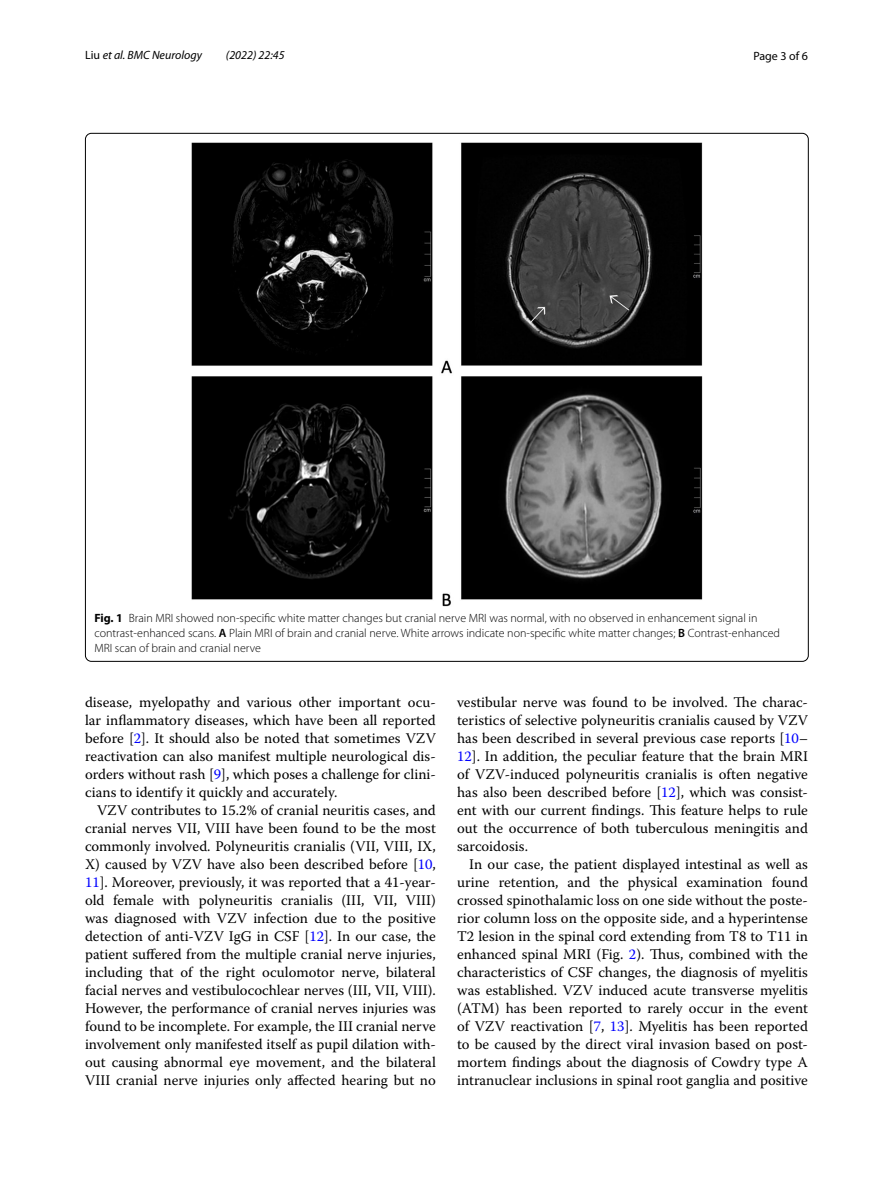
<style>
.page{position:relative;width:893px;height:1187px;background:#fff}
.page>*{position:absolute;margin:0;border:0;box-sizing:border-box;transform-origin:0 0}
.t1{font:14.7px/18px "Warnock Pro";color:#000;text-align:justify}
.t2{font:300 12px/15px "Myriad Pro";color:#000}
.t3{font:italic 12px "Myriad Pro";color:#000}
.t4{font:12px "Myriad Pro";color:#000}
.s1{font-style:normal}
.s2{font-weight:700}
.s3{font-weight:600}
.s4{color:#00f}
</style>
<div class="page">
<img style="left:192px;top:142px;width:510px;height:464px">
<p class="t3" style="left:85px;top:48px;width:118px"><span class="s1">Liu</span> et al. BMC Neurology</p>
<p class="t3" style="left:226px;top:48px;width:60px">(2022) 22:45</p>
<p class="t4" style="left:753px;top:48px;width:56px">Page 3 of 6</p>
<p class="t2" style="left:94px;top:610px;width:687px"><span class="s2">Fig. 1</span> Brain MRI showed non-specific white matter changes but cranial nerve MRI was normal, with no observed in enhancement signal in contrast-enhanced scans. <span class="s3">A</span> Plain MRI of brain and cranial nerve. White arrows indicate non-specific white matter changes; <span class="s3">B</span> Contrast-enhanced<br>MRI scan of brain and cranial nerve</p>
<p class="t1" style="left:85px;top:692px;width:352px">disease, myelopathy and various other important ocu&shy;lar inflammatory diseases, which have been all reported before [<span class="s4">2</span>]. It should also be noted that sometimes VZV reactivation can also manifest multiple neurological dis&shy;orders without rash [<span class="s4">9</span>], which poses a challenge for clini&shy;cians to identify it quickly and accurately.</p>
<p class="t1" style="left:85px;top:800px;width:352px;text-indent:12px">VZV contributes to 15.2% of cranial neuritis cases, and cranial nerves VII, VIII have been found to be the most commonly involved. Polyneuritis cranialis (VII, VIII, IX, X) caused by VZV have also been described before [<span class="s4">10</span>, <span class="s4">11</span>]. Moreover, previously, it was reported that a 41-year&shy;old female with polyneuritis cranialis (III, VII, VIII) was diagnosed with VZV infection due to the positive detection of anti-VZV IgG in CSF [<span class="s4">12</span>]. In our case, the patient suffered from the multiple cranial nerve injuries, including that of the right oculomotor nerve, bilateral facial nerves and vestibulocochlear nerves (III, VII, VIII).<br>However, the performance of cranial nerves injuries was found to be incomplete. For example, the III cranial nerve involvement only manifested itself as pupil dilation with&shy;out causing abnormal eye movement, and the bilateral VIII cranial nerve injuries only affected hearing but no</p>
<p class="t1" style="left:457px;top:692px;width:352px">vestibular nerve was found to be involved. The charac&shy;teristics of selective polyneuritis cranialis caused by VZV has been described in several previous case reports [<span class="s4">10</span>– <span class="s4">12</span>]. In addition, the peculiar feature that the brain MRI of VZV-induced polyneuritis cranialis is often negative has also been described before [<span class="s4">12</span>], which was consist&shy;ent with our current findings. This feature helps to rule out the occurrence of both tuberculous meningitis and sarcoidosis.</p>
<p class="t1" style="left:457px;top:854px;width:352px;text-indent:12px">In our case, the patient displayed intestinal as well as urine retention, and the physical examination found crossed spinothalamic loss on one side without the poste&shy;rior column loss on the opposite side, and a hyperintense T2 lesion in the spinal cord extending from T8 to T11 in enhanced spinal MRI (Fig. <span class="s4">2</span>). Thus, combined with the characteristics of CSF changes, the diagnosis of myelitis was established. VZV induced acute transverse myelitis (ATM) has been reported to rarely occur in the event of VZV reactivation [<span class="s4">7</span>, <span class="s4">13</span>]. Myelitis has been reported to be caused by the direct viral invasion based on post&shy;mortem findings about the diagnosis of Cowdry type A intranuclear inclusions in spinal root ganglia and positive</p>
</div>
